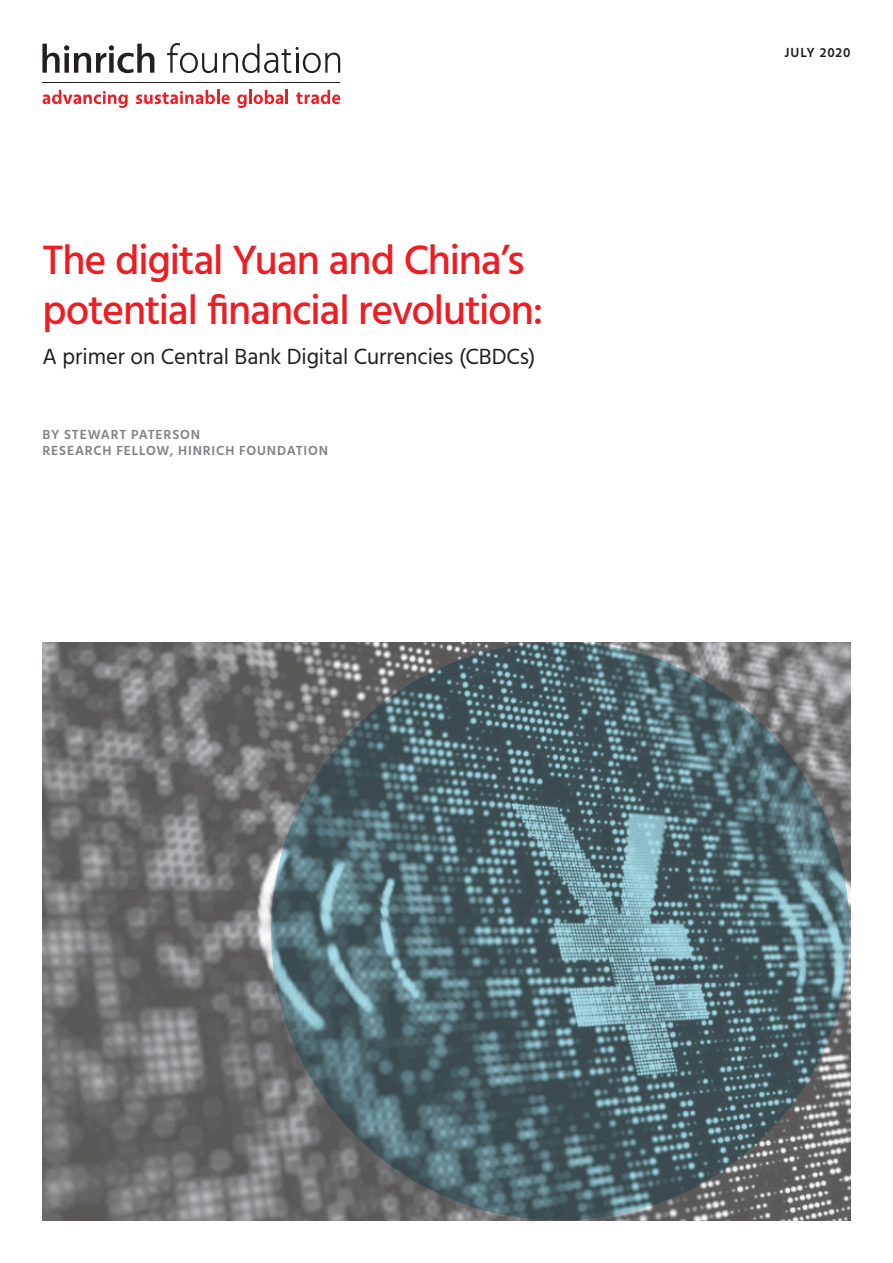
<style>
.page{position:relative;width:893px;height:1263px;background:#fff}
.page>*{position:absolute;margin:0;border:0;box-sizing:border-box;transform-origin:0 0}
.H1_-_headline_Red{font:500 42px/50.4px "Hind";letter-spacing:-.025em;color:#ee1d23}
.H2___subheadline{font:22.5px "Hind";letter-spacing:-.005em;color:#231f20}
.t1{font:600 13.5px/16.2px "Hind";letter-spacing:.06em;color:#808285}
.t2{font:600 13.5px "Hind";letter-spacing:.065em;color:#231f20}
</style>
<div class="page">
<img style="left:43px;top:642px;width:807px;height:578px">
<svg style="left:42px;top:90px;width:86px;height:18px"></svg>
<svg style="left:136px;top:90px;width:94px;height:14px"></svg>
<svg style="left:237px;top:94px;width:10px;height:14px"></svg>
<hr style="left:249px;top:90px;width:3px;height:14px;background:#ee1d23">
<svg style="left:254px;top:90px;width:34px;height:14px"></svg>
<svg style="left:296px;top:90px;width:44px;height:14px"></svg>
<hr style="left:42px;top:82px;width:298px;height:1px;background:#231f20">
<svg style="left:42px;top:44px;width:112px;height:29px"></svg>
<svg style="left:167px;top:43px;width:50px;height:30px"></svg>
<svg style="left:223px;top:44px;width:117px;height:29px"></svg>
<svg style="left:271px;top:642px;width:578px;height:578px;background:#546f77"></svg>
<p class="H1_-_headline_Red" style="left:43px;top:237px;width:502px">The digital Yuan and China’s potential financial revolution:</p>
<p class="H2___subheadline" style="left:43px;top:341px;width:494px">A primer on Central Bank Digital Currencies (CBDCs)</p>
<h4 class="t1" style="left:43px;top:427px;width:287px">BY STEWART PATERSON<br>RESEARCH FELLOW, HINRICH FOUNDATION</h4>
<h4 class="t2" style="left:785px;top:43px;width:67px">JULY 2020</h4>
</div>
